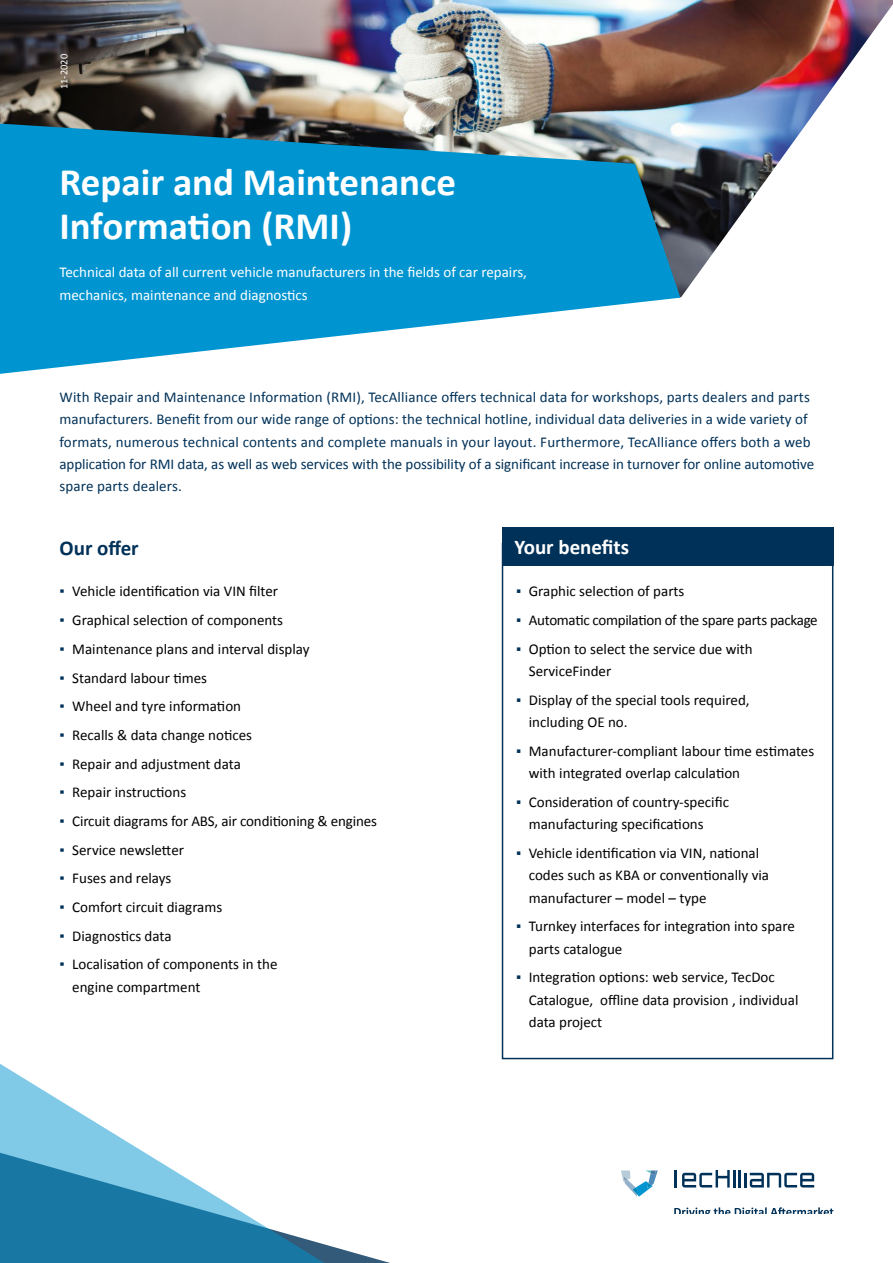
<style>
.page{position:relative;width:893px;height:1263px;background:#fff}
.page>*{position:absolute;margin:0;border:0;box-sizing:border-box;transform-origin:0 0}
.t1{font:700 39px/44.7px "Calibri";color:#fff}
.t2{font:700 21px "Calibri";color:#fff}
.t3{font:700 21px "Calibri";color:#003158}
.t4{font:15px/22.4px "Calibri";color:#000}
.t5{font:15px/22.4px "Calibri";letter-spacing:.005em;color:#003158}
.t6{font:15px/22.4px "Calibri";color:#fff}
.t7{font:15px "Calibri";letter-spacing:-.02em;color:#000}
.t8{font:10.5px "Calibri";color:#fff}
.s1{font-weight:700;color:#003158}
.s2{color:#003158}
</style>
<div class="page">
<img style="left:0;top:0;width:893px;height:298px">
<svg style="left:0;top:124px;width:680px;height:250px;fill:#0095d1"></svg>
<svg style="left:345px;top:1250px;width:45px;height:13px"></svg>
<svg style="left:0;top:1064px;width:345px;height:199px"></svg>
<svg style="left:621px;top:1170px;width:37px;height:26px"></svg>
<hr style="left:674px;top:1170px;width:3px;height:17px;background:#003158">
<svg style="left:682px;top:1170px;width:53px;height:17px"></svg>
<hr style="left:738px;top:1170px;width:3px;height:17px;background:#003158">
<hr style="left:744px;top:1173px;width:3px;height:14px;background:#003158">
<svg style="left:750px;top:1173px;width:64px;height:14px"></svg>
<svg style="left:674px;top:1207px;width:159px;height:6px"></svg>
<svg style="left:501px;top:542px;width:333px;height:518px"></svg>
<div style="left:502px;top:527px;width:331px;height:39px;background:#003158"></div>
<p class="t8" style="left:57px;top:89px;width:37px;rotate:-90deg">11-2020</p>
<h1 class="t1" style="left:60px;top:159px;width:398px">Repair and Maintenance<br>Information (RMI)</h1>
<p class="t6" style="left:60px;top:261px;width:469px">Technical data of all current vehicle manufacturers in the fields of car repairs, mechanics, maintenance and diagnostics</p>
<p class="t5" style="left:60px;top:386px;width:756px">With Repair and Maintenance Information (RMI), TecAlliance offers technical data for workshops, parts dealers and parts manufacturers. Benefit from our wide range of options: the technical hotline, individual data deliveries in a wide variety of formats, numerous technical contents and complete manuals in your layout. Furthermore, TecAlliance offers both a web application for RMI data, as well as web services with the possibility of a significant increase in turnover for online automotive spare parts dealers.</p>
<h2 class="t3" style="left:60px;top:534px;width:81px">Our offer</h2>
<p class="t4" style="left:60px;top:580px;width:220px"><span class="s1">▪</span> Vehicle identification via VIN filter</p>
<p class="t4" style="left:60px;top:609px;width:225px"><span class="s1">▪</span> Graphical selection of components</p>
<p class="t4" style="left:60px;top:638px;width:252px"><span class="s1">▪</span> Maintenance plans and interval display</p>
<p class="t4" style="left:60px;top:666px;width:149px"><span class="s1">▪</span> Standard labour times</p>
<p class="t4" style="left:60px;top:695px;width:183px"><span class="s1">▪</span> Wheel and tyre information</p>
<p class="t4" style="left:60px;top:724px;width:194px"><span class="s1">▪</span> Recalls &amp; data change notices</p>
<p class="t4" style="left:60px;top:752px;width:183px"><span class="s1">▪</span> Repair and adjustment data</p>
<p class="t4" style="left:60px;top:781px;width:128px"><span class="s1">▪</span> Repair instructions</p>
<p class="t4" style="left:60px;top:810px;width:319px"><span class="s1">▪</span> Circuit diagrams for ABS, air conditioning &amp; engines</p>
<p class="t4" style="left:60px;top:838px;width:126px"><span class="s1">▪</span> Service newsletter</p>
<p class="t4" style="left:60px;top:867px;width:113px"><span class="s1">▪</span> Fuses and relays</p>
<p class="t4" style="left:60px;top:896px;width:164px"><span class="s1">▪</span> Comfort circuit diagrams</p>
<p class="t4" style="left:60px;top:925px;width:114px"><span class="s1">▪</span> Diagnostics data</p>
<p class="t4" style="left:72px;top:953px;width:207px;text-indent:-13px"><span class="s1">▪</span> Localisation of components in the engine compartment</p>
<h2 class="t2" style="left:514px;top:534px;width:116px">Your benefits</h2>
<p class="t4" style="left:516px;top:580px;width:170px"><span class="s2">▪</span> Graphic selection of parts</p>
<p class="t7" style="left:516px;top:611px;width:303px"><span class="s2">▪</span> Automatic compilation of the spare parts package</p>
<p class="t4" style="left:529px;top:638px;width:226px;text-indent:-13px"><span class="s2">▪</span> Option to select the service due with<br>ServiceFinder</p>
<p class="t4" style="left:529px;top:689px;width:222px;text-indent:-13px"><span class="s2">▪</span> Display of the special tools required, including OE no.</p>
<p class="t4" style="left:529px;top:740px;width:287px;text-indent:-13px"><span class="s2">▪</span> Manufacturer-compliant labour time estimates with integrated overlap calculation</p>
<p class="t4" style="left:529px;top:791px;width:202px;text-indent:-13px"><span class="s2">▪</span> Consideration of country-specific manufacturing specifications</p>
<p class="t4" style="left:529px;top:842px;width:242px;text-indent:-13px"><span class="s2">▪</span> Vehicle identification via VIN, national codes such as KBA or conventionally via manufacturer – model – type</p>
<p class="t4" style="left:529px;top:915px;width:268px;text-indent:-13px"><span class="s2">▪</span> Turnkey interfaces for integration into spare parts catalogue</p>
<p class="t4" style="left:529px;top:966px;width:271px;text-indent:-13px"><span class="s2">▪</span> Integration options: web service, TecDoc<br>Catalogue, offline data provision , individual data project</p>
</div>
